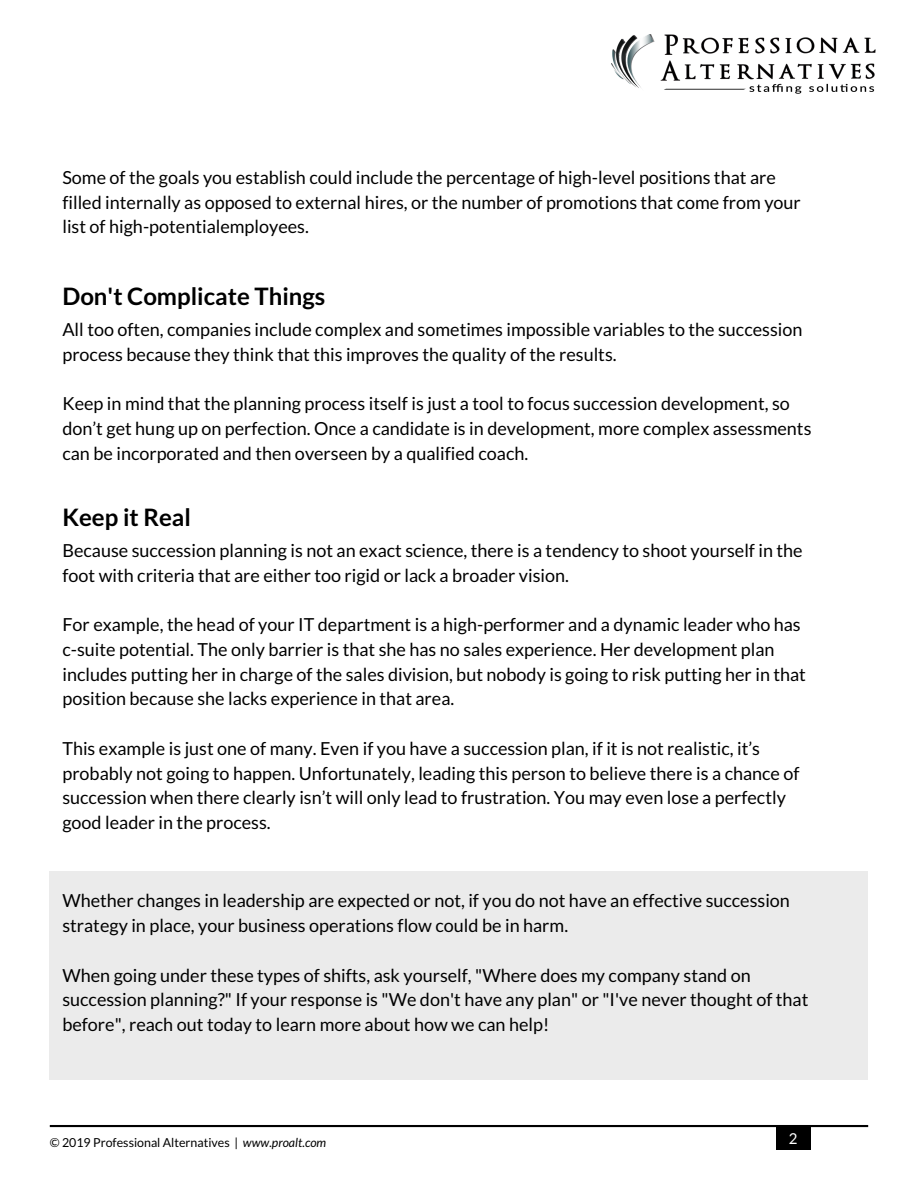
<style>
.page{position:relative;width:918px;height:1188px;background:#fff}
.page>*{position:absolute;margin:0;border:0;box-sizing:border-box;transform-origin:0 0}
.t1{font:700 24px "Lato";color:#000}
.t2{font:18px/24.8px "Lato";color:#000}
.t3{font:15px "Lato";color:#fff}
.t4{font:12.45px "Lato";color:#000}
.s1{font-style:italic}
</style>
<div class="page">
<img style="left:612px;top:35px;width:264px;height:59px">
<hr style="left:50px;top:1125px;width:818px;height:2px;background:#000">
<div style="left:776px;top:1126px;width:35px;height:24px;background:#000"></div>
<div style="left:50px;top:871px;width:818px;height:208px;background:#ebebeb"></div>
<p class="t2" style="left:62px;top:165px;width:740px">Some of the goals you establish could include the percentage of high-level positions that are filled internally as opposed to external hires, or the number of promotions that come from your list of high-potentialemployees.</p>
<h1 class="t1" style="left:62px;top:281px;width:265px">Don't Complicate Things</h1>
<p class="t2" style="left:62px;top:317px;width:742px">All too often, companies include complex and sometimes impossible variables to the succession process because they think that this improves the quality of the results.</p>
<p class="t2" style="left:62px;top:391px;width:751px">Keep in mind that the planning process itself is just a tool to focus succession development, so don’t get hung up on perfection. Once a candidate is in development, more complex assessments can be incorporated and then overseen by a qualified coach.</p>
<h1 class="t1" style="left:62px;top:502px;width:130px">Keep it Real</h1>
<p class="t2" style="left:62px;top:538px;width:742px">Because succession planning is not an exact science, there is a tendency to shoot yourself in the foot with criteria that are either too rigid or lack a broader vision.</p>
<p class="t2" style="left:62px;top:612px;width:745px">For example, the head of your IT department is a high-performer and a dynamic leader who has c-suite potential. The only barrier is that she has no sales experience. Her development plan includes putting her in charge of the sales division, but nobody is going to risk putting her in that position because she lacks experience in that area.</p>
<p class="t2" style="left:62px;top:736px;width:739px">This example is just one of many. Even if you have a succession plan, if it is not realistic, it’s probably not going to happen. Unfortunately, leading this person to believe there is a chance of succession when there clearly isn’t will only lead to frustration. You may even lose a perfectly good leader in the process.</p>
<p class="t2" style="left:62px;top:888px;width:729px">Whether changes in leadership are expected or not, if you do not have an effective succession strategy in place, your business operations flow could be in harm.</p>
<p class="t2" style="left:62px;top:962px;width:748px">When going under these types of shifts, ask yourself, "Where does my company stand on succession planning?" If your response is "We don't have any plan" or "I've never thought of that before", reach out today to learn more about how we can help!</p>
<p class="t4" style="left:50px;top:1134px;width:278px">© 2019 Professional Alternatives | <span class="s1">www.proalt.com</span></p>
<p class="t3" style="left:789px;top:1129px;width:10px">2</p>
</div>
